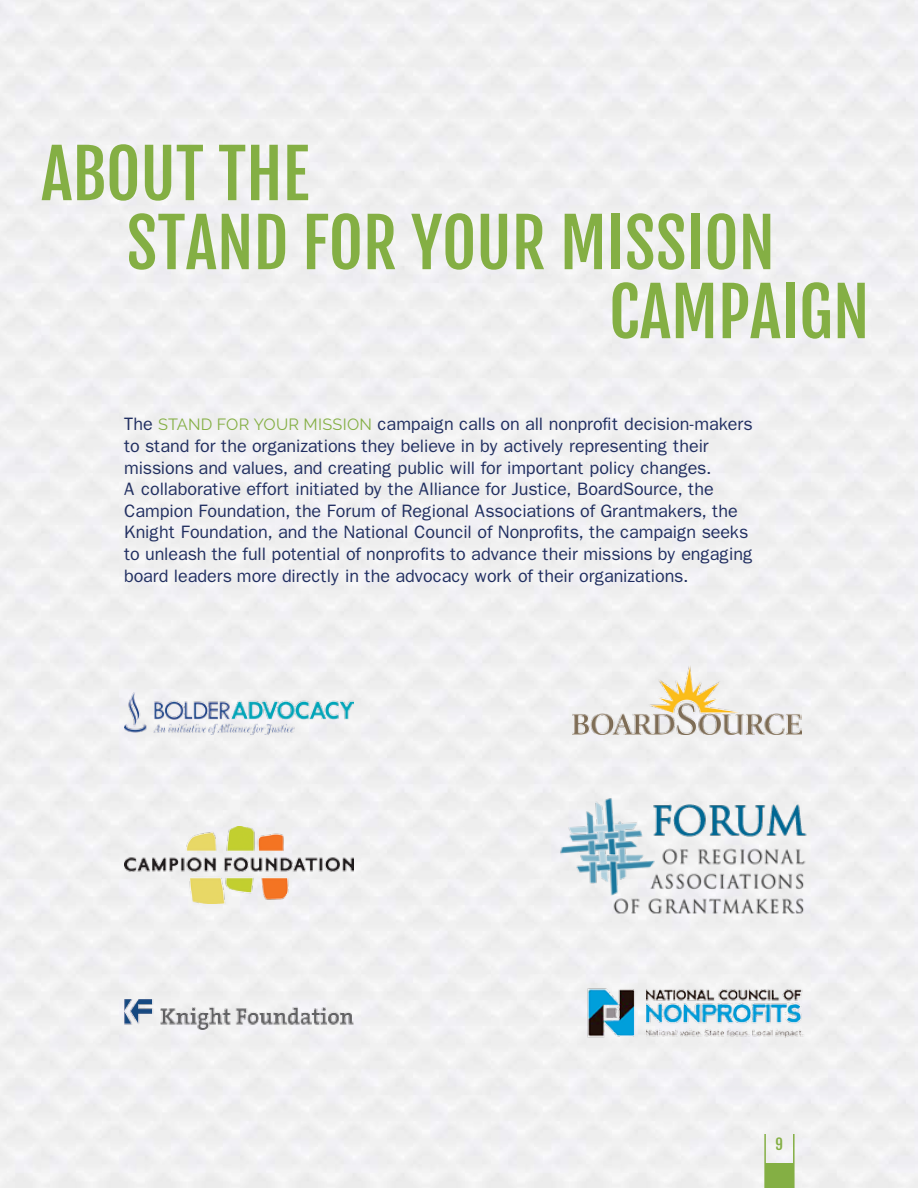
<style>
.page{position:relative;width:918px;height:1188px;background:#f1f0f1}
.page>*{position:absolute;margin:0;border:0;box-sizing:border-box;transform-origin:0 0}
.t1{font:66.45px "Fjalla One";color:#84af44}
.t2{font:18px/21.6px "Franklin Gothic";letter-spacing:-.01em;color:#212f61}
.t3{font:15px "Fjalla One";color:#84af44}
.s1{font-family:"Raleway";font-size:16.2px;color:#84af44}
</style>
<div class="page">
<img style="left:124px;top:692px;width:229px;height:43px">
<img style="left:572px;top:666px;width:229px;height:69px">
<img style="left:124px;top:826px;width:230px;height:78px">
<img style="left:124px;top:999px;width:230px;height:30px">
<img style="left:583px;top:982px;width:229px;height:61px">
<img style="left:557px;top:796px;width:252px;height:122px">
<hr style="left:764px;top:1134px;width:2px;height:54px;background:#84af44">
<hr style="left:793px;top:1134px;width:2px;height:54px;background:#84af44">
<div style="left:765px;top:1163px;width:29px;height:25px;background:#84af44"></div>
<h1 class="t1" style="left:41px;top:133px;width:270px">ABOUT THE</h1>
<h1 class="t1" style="left:126px;top:202px;width:650px">STAND FOR YOUR MISSION</h1>
<h1 class="t1" style="left:609px;top:271px;width:262px">CAMPAIGN</h1>
<p class="t2" style="left:124px;top:414px;width:630px">The <span class="s1">STAND FOR YOUR MISS ION</span> campaign calls on all nonprofit decision-makers to stand for the organizations they believe in by actively representing their missions and values, and creating public will for important policy changes.<br>A collaborative effort initiated by the Alliance for Justice, BoardSource, the Campion Foundation, the Forum of Regional Associations of Grantmakers, the Knight Foundation, and the National Council of Nonprofits, the campaign seeks to unleash the full potential of nonprofits to advance their missions by engaging board leaders more directly in the advocacy work of their organizations.</p>
<p class="t3" style="left:775px;top:1135px;width:9px">9</p>
</div>
